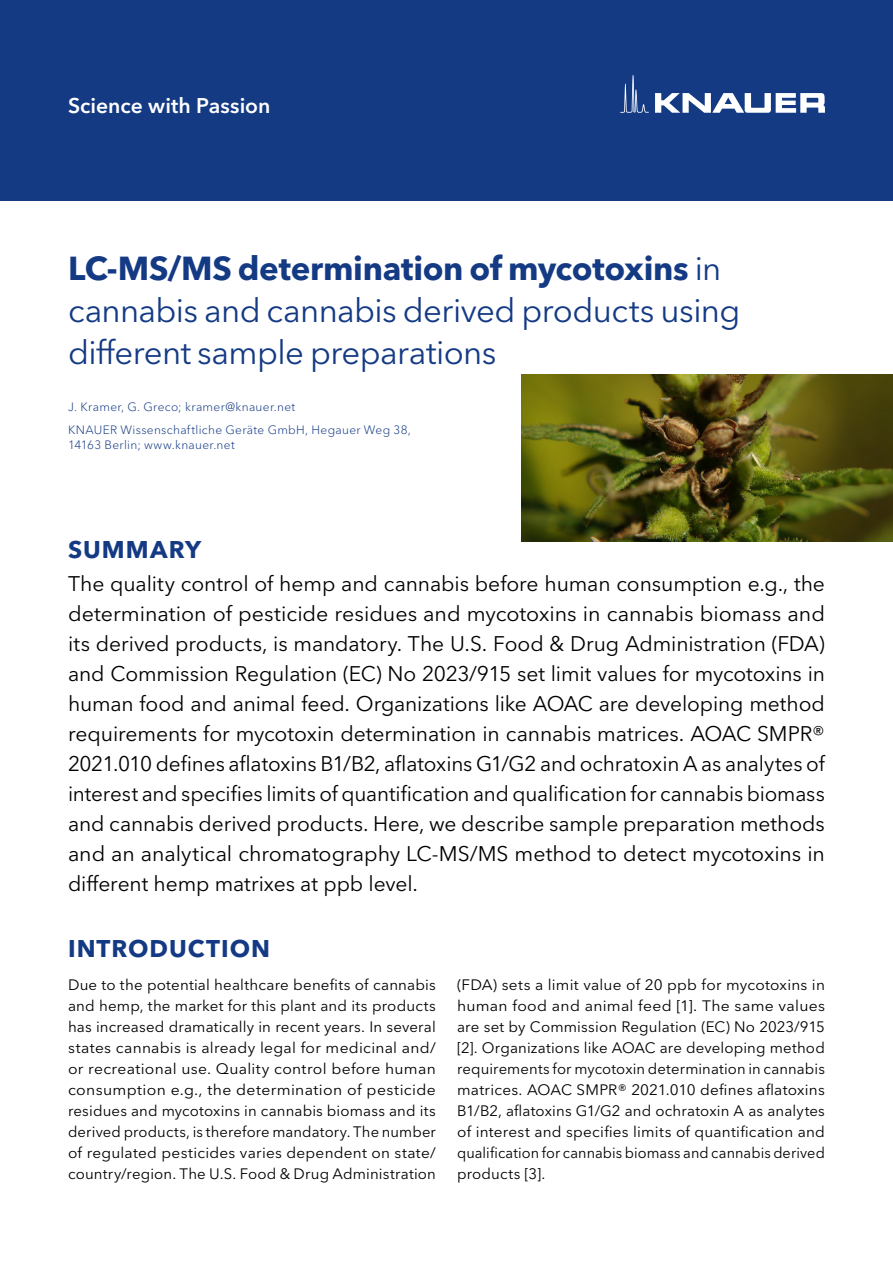
<style>
.page{position:relative;width:893px;height:1263px;background:#fff}
.page>*{position:absolute;margin:0;border:0;box-sizing:border-box;transform-origin:0 0}
.t1{font:33px/42px "Avenir Next W1 G";letter-spacing:-.02em;color:#143a84}
.t2{font:700 24px "Avenir Next W1 G";letter-spacing:.04em;color:#143a84}
.t3{font:600 21.15px "Avenir Next W1 G";color:#fff}
.t4{font:21px/30px "Avenir Next W1 G";letter-spacing:-.005em;color:#000;text-align:justify}
.t5{font:15px/21px "Avenir Next W1 G";letter-spacing:.01em;color:#000;text-align:justify}
.t6{font:300 12px/23px "Avenir Next W1 G";letter-spacing:.025em;color:#143a84}
.s1{font-weight:700}
</style>
<div class="page">
<div style="left:0;top:0;width:893px;height:201px;background:#143a84"></div>
<svg style="left:655px;top:93px;width:170px;height:20px"></svg>
<svg style="left:620px;top:75px;width:29px;height:38px"></svg>
<img style="left:522px;top:374px;width:371px;height:167px">
<h3 class="t3" style="left:68px;top:93px;width:204px">Science with Passion</h3>
<h1 class="t1" style="left:68px;top:248px;width:674px"><span class="s1">LC-MS/MS determination of mycotoxins</span> in cannabis and cannabis derived products using different sample preparations</h1>
<p class="t6" style="left:68px;top:396px;width:344px">J. Kramer, G. Greco; kramer@knauer.net<br>KNAUER Wissenschaftliche Geräte GmbH, Hegauer Weg 38,</p>
<p class="t6" style="left:68px;top:433px;width:168px">14163 Berlin; www.knauer.net</p>
<h2 class="t2" style="left:68px;top:535px;width:135px">SUMMARY</h2>
<p class="t4" style="left:68px;top:569px;width:758px">The quality control of hemp and cannabis before human consumption e.g., the determination of pesticide residues and mycotoxins in cannabis biomass and its derived products, is mandatory. The U.S. Food &amp; Drug Administration (FDA) and Commission Regulation (EC) No 2023/915 set limit values for mycotoxins in human food and animal feed. Organizations like AOAC are developing method requirements for mycotoxin determination in cannabis matrices. AOAC SMPR® 2021.010 defines aflatoxins B1/B2, aflatoxins G1/G2 and ochratoxin A as analytes of interest and specifies limits of quantification and qualification for cannabis biomass and cannabis derived products. Here, we describe sample preparation methods and an analytical chromatography LC-MS/MS method to detect mycotoxins in different hemp matrixes at ppb level.</p>
<h2 class="t2" style="left:68px;top:934px;width:204px">INTRODUCTION</h2>
<p class="t5" style="left:68px;top:974px;width:369px">Due to the potential healthcare benefits of cannabis and hemp, the market for this plant and its products has increased dramatically in recent years. In several states cannabis is already legal for medicinal and/ or recreational use. Quality control before human consumption e.g., the determination of pesticide residues and mycotoxins in cannabis biomass and its derived products, is therefore mandatory. The number of regulated pesticides varies dependent on state/ country/region. The U.S. Food &amp; Drug Administration</p>
<p class="t5" style="left:457px;top:974px;width:369px">(FDA) sets a limit value of 20 ppb for mycotoxins in human food and animal feed [1]. The same values are set by Commission Regulation (EC) No 2023/915 [2]. Organizations like AOAC are developing method requirements for mycotoxin determination in cannabis matrices. AOAC SMPR® 2021.010 defines aflatoxins B1/B2, aflatoxins G1/G2 and ochratoxin A as analytes of interest and specifies limits of quantification and qualification for cannabis biomass and cannabis derived products [3].</p>
</div>
